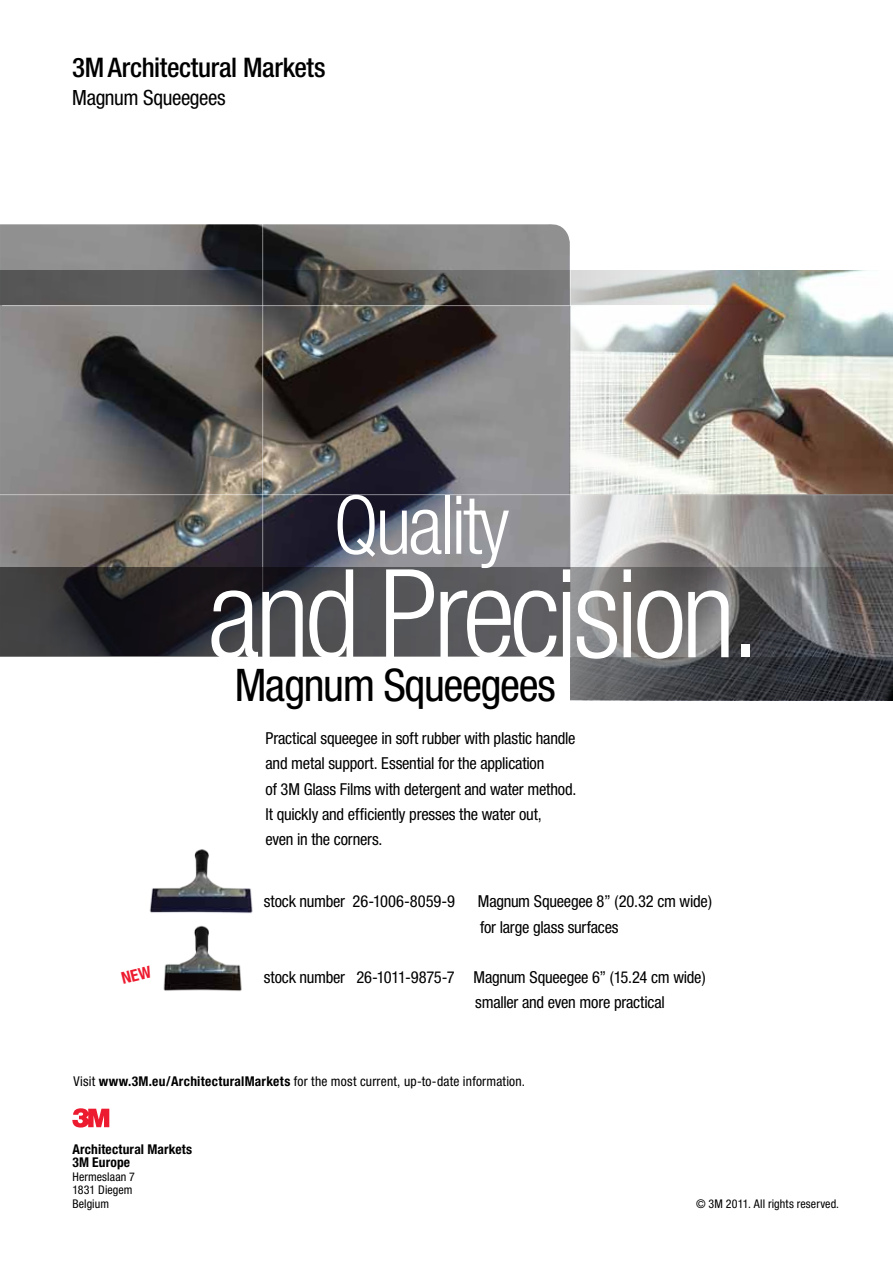
<style>
.page{position:relative;width:893px;height:1263px;background:#fff}
.page>*{position:absolute;margin:0;border:0;box-sizing:border-box;transform-origin:0 0}
.t1{font:300 condensed 123px "Helvetica Neue";letter-spacing:-.04em;color:#fff}
.t2{font:300 condensed 81.3px "Helvetica Neue";letter-spacing:-.04em;color:#fff}
.t3{font:condensed 45px "Helvetica Neue";letter-spacing:-.03em;color:#000}
.t4{font:500 condensed 27px "Helvetica Neue";letter-spacing:-.01em;color:#000}
.t5{font:condensed 21px "Helvetica Neue";letter-spacing:-.02em;color:#000}
.t6{font:condensed 16.5px/25.2px "Helvetica Neue";letter-spacing:-.015em;color:#000}
.t7{font:condensed 13.5px "Helvetica Neue";letter-spacing:.015em;color:#000}
.t8{font:700 condensed 13.5px/13.5px "Helvetica Neue LT Std";letter-spacing:.01em;color:#000}
.t9{font:condensed 12px/13.5px "Helvetica Neue LT Std";letter-spacing:.01em;color:#000}
.s1{font-weight:700}
</style>
<div class="page">
<img style="left:0;top:310px;width:570px;height:257px">
<svg style="left:0;top:224px;width:867px;height:86px"></svg>
<svg style="left:0;top:271px;width:570px;height:34px;background:#565554"></svg>
<hr style="left:2px;top:305px;width:568px;height:1px;background:#fff">
<hr style="left:262px;top:206px;width:1px;height:535px;background:#fff">
<hr style="left:570px;top:200px;width:1px;height:534px;background:#fff">
<img style="left:570px;top:271px;width:323px;height:430px">
<svg style="left:571px;top:657px;width:322px;height:43px;background:#404246"></svg>
<svg style="left:0;top:567px;width:893px;height:90px;background:#4f4f51"></svg>
<hr style="left:0;top:494px;width:893px;height:1px;background:#fff">
<img style="left:149px;top:849px;width:104px;height:142px">
<svg style="left:72px;top:1108px;width:37px;height:19px"></svg>
<svg style="left:149px;top:966px;width:3px;height:18px"></svg>
<h3 class="t4" style="left:72px;top:51px;width:255px">3MArchitectural Markets</h3>
<p class="t5" style="left:72px;top:85px;width:155px">Magnum Squeegees</p>
<h2 class="t2" style="left:333px;top:478px;width:177px">Quality</h2>
<h1 class="t1" style="left:208px;top:543px;width:554px">and Precision.</h1>
<h3 class="t3" style="left:235px;top:659px;width:322px">Magnum Squeegees</h3>
<p class="t6" style="left:265px;top:726px;width:312px">Practical squeegee in soft rubber with plastic handle and metal support. Essential for the application<br>of 3M Glass Films with detergent and water method.<br>It quickly and efficiently presses the water out,<br>even in the corners.</p>
<p class="t6" style="left:264px;top:889px;width:193px">stock number 26-1006-8059-9</p>
<p class="t6" style="left:478px;top:889px;width:236px">Magnum Squeegee 8” (20.32 cm wide) for large glass surfaces</p>
<p class="t6" style="left:475px;top:965px;width:232px;text-indent:-211px">stock number 26-1011-9875-7 Magnum Squeegee 6” (15.24 cm wide) smaller and even more practical</p>
<p class="t7" style="left:73px;top:1073px;width:453px">Visit <span class="s1">www.3M.eu/ArchitecturalMarkets</span> for the most current, up-to-date information.</p>
<p class="t8" style="left:72px;top:1142px;width:121px">Architectural Markets<br>3M Europe</p>
<p class="t9" style="left:72px;top:1169px;width:64px">Hermeslaan 7<br>1831 Diegem<br>Belgium</p>
<p class="t9" style="left:696px;top:1196px;width:145px">© 3M 2011. All rights reserved.</p>
</div>
